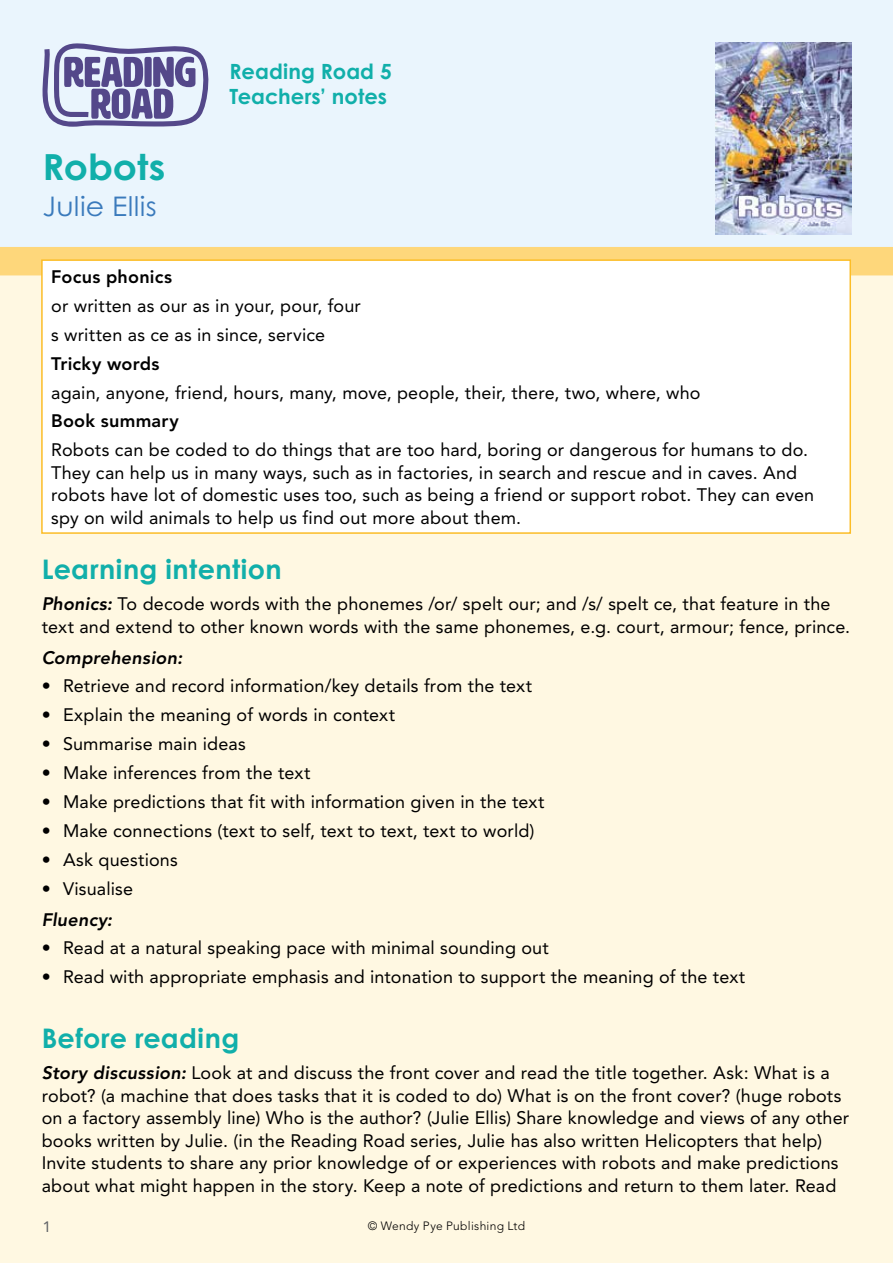
<style>
.page{position:relative;width:893px;height:1263px;background:#fff}
.page>*{position:absolute;margin:0;border:0;box-sizing:border-box;transform-origin:0 0}
.t1{font:700 36px "Century Gothic Pro";color:#11afaa;scale:1.05 1}
.t2{font:700 27px "Century Gothic Pro";letter-spacing:.015em;color:#11afaa}
.t3{font:27px "Century Gothic Pro";letter-spacing:.01em;color:#3a7abc;scale:1.05 1}
.t4{font:700 21px/25.2px "Century Gothic Pro";letter-spacing:.005em;color:#11afaa}
.t5{font:18px/22.5px "Avenir LT Std";letter-spacing:.01em;color:#000}
.t6{font:800 18px "Avenir LT Std";letter-spacing:.015em;color:#000}
.t7{font:italic 800 18px "Avenir LT Std";letter-spacing:.015em;color:#000}
.t8{font:15px "Avenir LT Std";color:#636569;scale:1.05 1}
.t9{font:300 12px "Avenir LT Std";letter-spacing:.025em;color:#000}
.s1{font-weight:800;font-style:italic}
</style>
<div class="page">
<div style="left:0;top:247px;width:893px;height:1016px;background:#fff8e2"></div>
<div style="left:0;top:0;width:893px;height:247px;background:#eaf5fd"></div>
<img style="left:716px;top:43px;width:135px;height:191px">
<svg style="left:43px;top:43px;width:165px;height:84px"></svg>
<div style="left:0;top:247px;width:893px;height:28px;background:#fed77b"></div>
<div style="left:42px;top:260px;width:808px;height:273px;background:#fff"></div>
<div style="left:41px;top:259px;width:810px;height:275px;border:2px solid #fcbd27"></div>
<h1 class="t1" style="left:43px;top:144px;width:119px">Robots</h1>
<h2 class="t3" style="left:43px;top:190px;width:110px">Julie Ellis</h2>
<p class="t4" style="left:230px;top:59px;width:164px">Reading Road 5<br>Teachers’ notes</p>
<p class="t6" style="left:51px;top:266px;width:122px">Focus phonics</p>
<p class="t5" style="left:51px;top:291px;width:311px;line-height:28.8px">or written as our as in your, pour, four s written as ce as in since, service</p>
<p class="t6" style="left:51px;top:353px;width:110px">Tricky words</p>
<p class="t5" style="left:51px;top:381px;width:651px">again, anyone, friend, hours, many, move, people, their, there, two, where, who</p>
<p class="t6" style="left:51px;top:410px;width:129px">Book summary</p>
<p class="t5" style="left:51px;top:439px;width:765px">Robots can be coded to do things that are too hard, boring or dangerous for humans to do.<br>They can help us in many ways, such as in factories, in search and rescue and in caves. And robots have lot of domestic uses too, such as being a friend or support robot. They can even spy on wild animals to help us find out more about them.</p>
<h2 class="t2" style="left:42px;top:552px;width:241px">Learning intention</h2>
<p class="t5" style="left:42px;top:593px;width:810px"><span class="s1">Phonics:</span> To decode words with the phonemes /or/ spelt our; and /s/ spelt ce, that feature in the text and extend to other known words with the same phonemes, e.g. court, armour; fence, prince.</p>
<p class="t7" style="left:42px;top:647px;width:142px">Comprehension:</p>
<p class="t5" style="left:42px;top:675px;width:492px">• Retrieve and record information/key details from the text</p>
<p class="t5" style="left:42px;top:704px;width:355px">• Explain the meaning of words in context</p>
<p class="t5" style="left:42px;top:733px;width:205px">• Summarise main ideas</p>
<p class="t5" style="left:42px;top:762px;width:270px">• Make inferences from the text</p>
<p class="t5" style="left:42px;top:791px;width:504px">• Make predictions that fit with information given in the text</p>
<p class="t5" style="left:42px;top:819px;width:494px">• Make connections (text to self, text to text, text to world)</p>
<p class="t5" style="left:42px;top:848px;width:138px">• Ask questions</p>
<p class="t5" style="left:42px;top:877px;width:93px">• Visualise</p>
<p class="t7" style="left:42px;top:909px;width:72px">Fluency:</p>
<p class="t5" style="left:42px;top:937px;width:509px">• Read at a natural speaking pace with minimal sounding out</p>
<p class="t5" style="left:42px;top:966px;width:705px">• Read with appropriate emphasis and intonation to support the meaning of the text</p>
<h2 class="t2" style="left:42px;top:1021px;width:199px">Before reading</h2>
<p class="t5" style="left:42px;top:1062px;width:809px"><span class="s1">Story discussion:</span> Look at and discuss the front cover and read the title together. Ask: What is a robot? (a machine that does tasks that it is coded to do) What is on the front cover? (huge robots on a factory assembly line) Who is the author? (Julie Ellis) Share knowledge and views of any other books written by Julie. (in the Reading Road series, Julie has also written Helicopters that help)<br>Invite students to share any prior knowledge of or experiences with robots and make predictions about what might happen in the story. Keep a note of predictions and return to them later. Read</p>
<p class="t8" style="left:43px;top:1218px;width:10px">1</p>
<p class="t9" style="left:368px;top:1218px;width:159px">© Wendy Pye Publishing Ltd</p>
</div>
